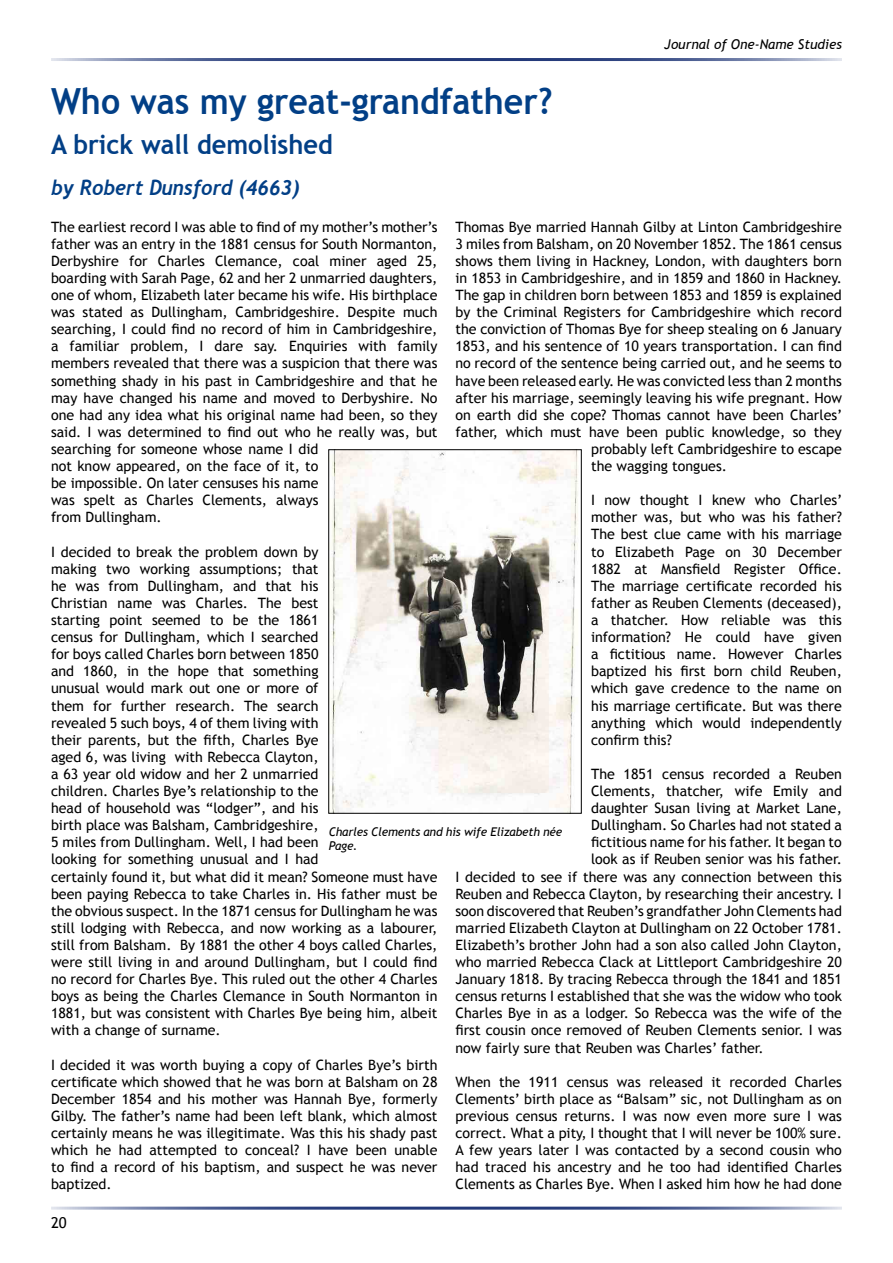
<style>
.page{position:relative;width:893px;height:1263px;background:#fff}
.page>*{position:absolute;margin:0;border:0;box-sizing:border-box;transform-origin:0 0}
.t1{font:700 36px "Trebuchet MS";color:#023f86;scale:.94 1}
.t2{font:700 27px "Trebuchet MS";color:#023f86;scale:.94 1}
.t3{font:italic 700 21px "Trebuchet";color:#023f86;scale:.94 1}
.t4{font:15px "Trebuchet MS";color:#000}
.t5{font:14.25px/17.1px "Trebuchet MS";color:#000;text-align:justify}
.t6{font:italic 13.5px "Trebuchet MS";color:#000}
.t7{font:italic 12px/14.4px "Trebuchet MS";letter-spacing:-.015em;color:#000}
</style>
<div class="page">
<hr style="left:51px;top:58px;width:791px;height:3px;background:#233979">
<hr style="left:51px;top:1206px;width:791px;height:3px;background:#233979">
<img style="left:331px;top:451px;width:247px;height:361px">
<div style="left:328px;top:449px;width:254px;height:365px;border:1px solid #000"></div>
<p class="t6" style="left:665px;top:36px;width:179px">Journal of One-Name Studies</p>
<h1 class="t1" style="left:51px;top:78px;width:535px">Who was my great-grandfather?</h1>
<h2 class="t2" style="left:51px;top:128px;width:301px">A brick wall demolished</h2>
<h3 class="t3" style="left:51px;top:174px;width:266px">by Robert Dunsford (4663)</h3>
<p class="t5" style="left:51px;top:218px;width:388px;text-align:left">The earliest record I was able to find of my mother’s mother’s father was an entry in the 1881 census for South Normanton, Derbyshire for Charles Clemance, coal miner aged 25, boarding with Sarah Page, 62 and her 2 unmarried daughters, one of whom, Elizabeth later became his wife. His birthplace was stated as Dullingham, Cambridgeshire. Despite much searching, I could find no record of him in Cambridgeshire, a familiar problem, I dare say. Enquiries with family members revealed that there was a suspicion that there was something shady in his past in Cambridgeshire and that he may have changed his name and moved to Derbyshire. No one had any idea what his original name had been, so they said. I was determined to find out who he really was, but searching for someone whose name I did<br>not know appeared, on the face of it, to<br>be impossible. On later censuses his name<br>was spelt as Charles Clements, always<br>from Dullingham.</p>
<p class="t5" style="left:51px;top:543px;width:388px;text-align:left">I decided to break the problem down by<br>making two working assumptions; that<br>he was from Dullingham, and that his<br>Christian name was Charles. The best<br>starting point seemed to be the 1861<br>census for Dullingham, which I searched<br>for boys called Charles born between 1850<br>and 1860, in the hope that something<br>unusual would mark out one or more of<br>them for further research. The search<br>revealed 5 such boys, 4 of them living with<br>their parents, but the fifth, Charles Bye<br>aged 6, was living with Rebecca Clayton,<br>a 63 year old widow and her 2 unmarried<br>children. Charles Bye’s relationship to the<br>head of household was “lodger”, and his<br>birth place was Balsham, Cambridgeshire,<br>5 miles from Dullingham. Well, I had been<br>looking for something unusual and I had<br>certainly found it, but what did it mean? Someone must have been paying Rebecca to take Charles in. His father must be the obvious suspect. In the 1871 census for Dullingham he was still lodging with Rebecca, and now working as a labourer, still from Balsham. By 1881 the other 4 boys called Charles, were still living in and around Dullingham, but I could find no record for Charles Bye. This ruled out the other 4 Charles boys as being the Charles Clemance in South Normanton in 1881, but was consistent with Charles Bye being him, albeit with a change of surname.</p>
<p class="t5" style="left:51px;top:1056px;width:388px">I decided it was worth buying a copy of Charles Bye’s birth certificate which showed that he was born at Balsham on 28<br>December 1854 and his mother was Hannah Bye, formerly Gilby. The father’s name had been left blank, which almost certainly means he was illegitimate. Was this his shady past which he had attempted to conceal? I have been unable to find a record of his baptism, and suspect he was never baptized.</p>
<p class="t5" style="left:455px;top:218px;width:388px">Thomas Bye married Hannah Gilby at Linton Cambridgeshire</p>
<p class="t5" style="left:455px;top:235px;width:388px">3 miles from Balsham, on 20 November 1852. The 1861 census</p>
<p class="t5" style="left:455px;top:252px;width:388px">shows them living in Hackney, London, with daughters born</p>
<p class="t5" style="left:455px;top:270px;width:388px">in 1853 in Cambridgeshire, and in 1859 and 1860 in Hackney.</p>
<p class="t5" style="left:455px;top:287px;width:388px">The gap in children born between 1853 and 1859 is explained</p>
<p class="t5" style="left:455px;top:304px;width:388px">by the Criminal Registers for Cambridgeshire which record</p>
<p class="t5" style="left:455px;top:321px;width:388px">the conviction of Thomas Bye for sheep stealing on 6 January</p>
<p class="t5" style="left:455px;top:338px;width:388px">1853, and his sentence of 10 years transportation. I can find</p>
<p class="t5" style="left:455px;top:355px;width:388px">no record of the sentence being carried out, and he seems to</p>
<p class="t5" style="left:455px;top:372px;width:388px">have been released early. He was convicted less than 2 months</p>
<p class="t5" style="left:455px;top:389px;width:388px">after his marriage, seemingly leaving his wife pregnant. How</p>
<p class="t5" style="left:455px;top:406px;width:388px">on earth did she cope? Thomas cannot have been Charles’</p>
<p class="t5" style="left:455px;top:423px;width:388px">father, which must have been public knowledge, so they</p>
<p class="t5" style="left:591px;top:441px;width:252px">probably left Cambridgeshire to escape</p>
<p class="t5" style="left:591px;top:458px;width:137px">the wagging tongues.</p>
<p class="t5" style="left:591px;top:492px;width:253px">I now thought I knew who Charles’ mother was, but who was his father?<br>The best clue came with his marriage to Elizabeth Page on 30 December 1882 at Mansfield Register Office.<br>The marriage certificate recorded his father as Reuben Clements (deceased), a thatcher. How reliable was this information? He could have given a fictitious name. However Charles baptized his first born child Reuben, which gave credence to the name on his marriage certificate. But was there anything which would independently confirm this?</p>
<p class="t5" style="left:591px;top:765px;width:252px">The 1851 census recorded a Reuben</p>
<p class="t5" style="left:591px;top:783px;width:252px">Clements, thatcher, wife Emily and</p>
<p class="t5" style="left:591px;top:800px;width:252px">daughter Susan living at Market Lane,</p>
<p class="t5" style="left:591px;top:817px;width:252px">Dullingham. So Charles had not stated a</p>
<p class="t5" style="left:591px;top:834px;width:252px">fictitious name for his father. It began to</p>
<p class="t5" style="left:591px;top:851px;width:252px">look as if Reuben senior was his father.</p>
<p class="t5" style="left:455px;top:868px;width:388px">I decided to see if there was any connection between this</p>
<p class="t5" style="left:455px;top:885px;width:388px">Reuben and Rebecca Clayton, by researching their ancestry. I</p>
<p class="t5" style="left:455px;top:902px;width:388px">soon discovered that Reuben’s grandfather John Clements had</p>
<p class="t5" style="left:455px;top:919px;width:388px">married Elizabeth Clayton at Dullingham on 22 October 1781.</p>
<p class="t5" style="left:455px;top:936px;width:388px">Elizabeth’s brother John had a son also called John Clayton,</p>
<p class="t5" style="left:455px;top:954px;width:388px">who married Rebecca Clack at Littleport Cambridgeshire 20</p>
<p class="t5" style="left:455px;top:971px;width:388px">January 1818. By tracing Rebecca through the 1841 and 1851</p>
<p class="t5" style="left:455px;top:988px;width:388px">census returns I established that she was the widow who took</p>
<p class="t5" style="left:455px;top:1005px;width:388px">Charles Bye in as a lodger. So Rebecca was the wife of the</p>
<p class="t5" style="left:455px;top:1022px;width:388px">first cousin once removed of Reuben Clements senior. I was</p>
<p class="t5" style="left:455px;top:1039px;width:310px">now fairly sure that Reuben was Charles’ father.</p>
<p class="t5" style="left:455px;top:1073px;width:388px">When the 1911 census was released it recorded Charles Clements’ birth place as “Balsam” sic, not Dullingham as on previous census returns. I was now even more sure I was correct. What a pity, I thought that I will never be 100% sure.<br>A few years later I was contacted by a second cousin who had traced his ancestry and he too had identified Charles Clements as Charles Bye. When I asked him how he had done</p>
<p class="t7" style="left:329px;top:824px;width:235px">Charles Clements and his wife Elizabeth née<br>Page.</p>
<p class="t4" style="left:51px;top:1214px;width:17px">20</p>
</div>
